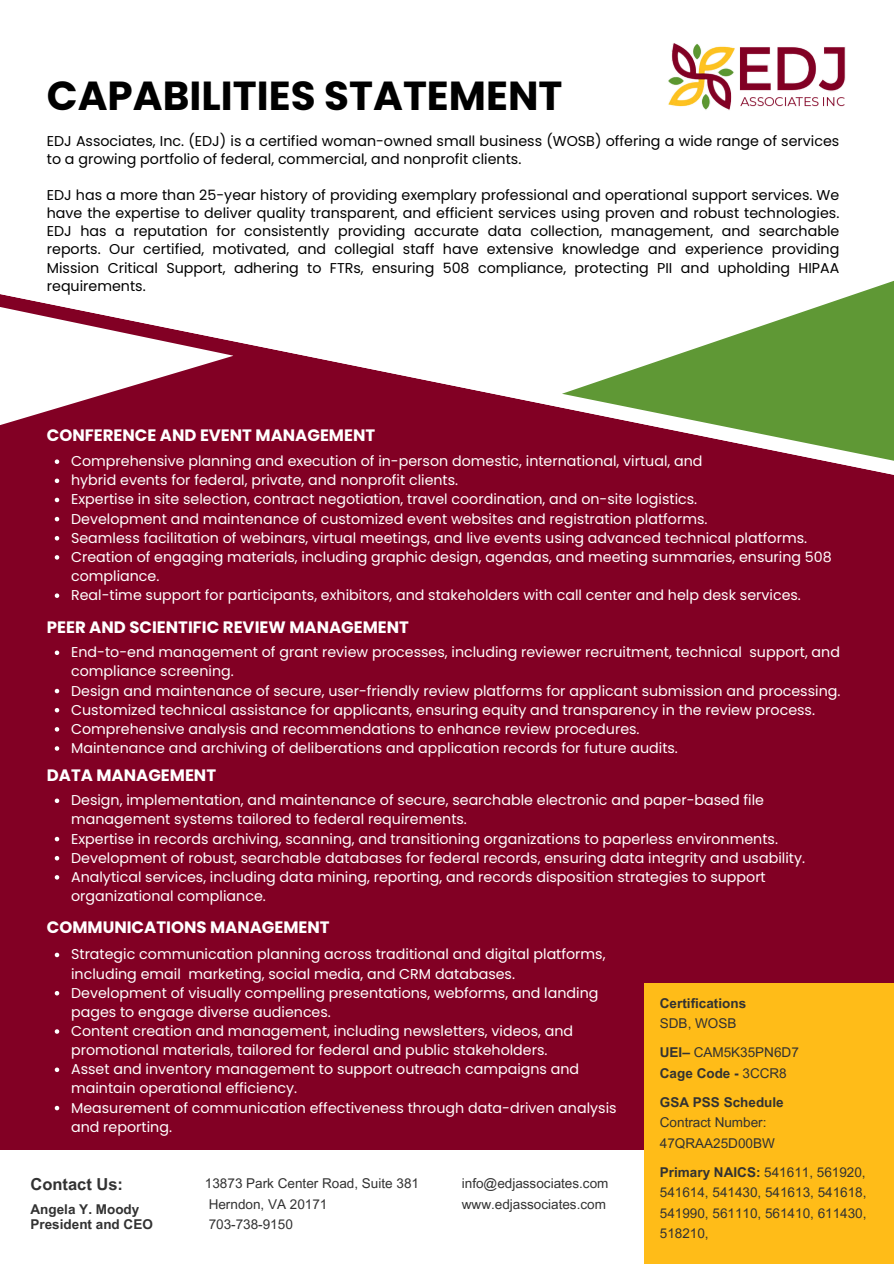
<style>
.page{position:relative;width:894px;height:1264px;background:#fff}
.page>*{position:absolute;margin:0;border:0;box-sizing:border-box;transform-origin:0 0}
.t1{font:700 40.5px "Poppins";color:#000}
.t2{font:700 16.5px "Poppins";color:#fff}
.t3{font:700 16.5px "Arial MT Pro";color:#323232}
.t4{font:14.25px/19.2px "Poppins";color:#fff}
.t5{font:14.25px/18px "Poppins";color:#000}
.t6{font:13.5px/20.2px "Arial MT Pro";color:#323232}
.t7{font:700 13.5px/15.8px "Arial MT Pro";color:#323232}
.s1{font-weight:700}
.s2{font-weight:400}
</style>
<div class="page">
<div style="left:0;top:341px;width:893px;height:809px;background:#820024"></div>
<div style="left:644px;top:983px;width:249px;height:280px;background:#ffbc18"></div>
<svg style="left:561px;top:281px;width:332px;height:201px"></svg>
<svg style="left:0;top:294px;width:233px;height:158px"></svg>
<svg style="left:55px;top:459px;width:4px;height:5px"></svg>
<svg style="left:55px;top:478px;width:4px;height:5px"></svg>
<svg style="left:55px;top:497px;width:4px;height:5px"></svg>
<svg style="left:55px;top:517px;width:4px;height:4px"></svg>
<svg style="left:55px;top:536px;width:4px;height:4px"></svg>
<svg style="left:55px;top:555px;width:4px;height:4px"></svg>
<svg style="left:55px;top:593px;width:4px;height:5px"></svg>
<svg style="left:55px;top:650px;width:4px;height:5px"></svg>
<svg style="left:55px;top:688px;width:4px;height:5px"></svg>
<svg style="left:55px;top:708px;width:4px;height:4px"></svg>
<svg style="left:55px;top:727px;width:4px;height:4px"></svg>
<svg style="left:55px;top:746px;width:4px;height:4px"></svg>
<svg style="left:55px;top:798px;width:4px;height:5px"></svg>
<svg style="left:55px;top:836px;width:4px;height:5px"></svg>
<svg style="left:55px;top:856px;width:4px;height:4px"></svg>
<svg style="left:55px;top:875px;width:4px;height:4px"></svg>
<img style="left:668px;top:43px;width:178px;height:67px">
<svg style="left:55px;top:952px;width:4px;height:5px"></svg>
<svg style="left:55px;top:990px;width:4px;height:5px"></svg>
<svg style="left:55px;top:1029px;width:4px;height:4px"></svg>
<svg style="left:55px;top:1067px;width:4px;height:5px"></svg>
<svg style="left:55px;top:1105px;width:4px;height:5px"></svg>
<h1 class="t1" style="left:47px;top:67px;width:517px">CAPABILITIES STATEMENT</h1>
<p class="t5" style="left:47px;top:132px;width:793px">EDJ Associates, Inc. (EDJ) is a certified woman-owned small business (WOSB) offering a wide range of services to a growing portfolio of federal, commercial, and nonprofit clients.</p>
<p class="t5" style="left:47px;top:186px;width:793px;text-align:justify">EDJ has a more than 25-year history of providing exemplary professional and operational support services. We have the expertise to deliver quality transparent, and efficient services using proven and robust technologies.<br>EDJ has a reputation for consistently providing accurate data collection, management, and searchable reports. Our certified, motivated, and collegial staff have extensive knowledge and experience providing Mission Critical Support, adhering to FTRs, ensuring 508 compliance, protecting PII and upholding HIPAA requirements.</p>
<p class="t2" style="left:47px;top:424px;width:330px">CONFERENCE AND EVENT MANAGEMENT</p>
<p class="t4" style="left:71px;top:451px;width:762px">Comprehensive planning and execution of in-person domestic, international, virtual, and<br>hybrid events for federal, private, and nonprofit clients.<br>Expertise in site selection, contract negotiation, travel coordination, and on-site logistics.<br>Development and maintenance of customized event websites and registration platforms.<br>Seamless facilitation of webinars, virtual meetings, and live events using advanced technical platforms.<br>Creation of engaging materials, including graphic design, agendas, and meeting summaries, ensuring 508 compliance.<br>Real-time support for participants, exhibitors, and stakeholders with call center and help desk services.</p>
<p class="t2" style="left:47px;top:615px;width:363px">PEER AND SCIENTIFIC REVIEW MANAGEMENT</p>
<p class="t4" style="left:71px;top:642px;width:770px">End-to-end management of grant review processes, including reviewer recruitment, technical support, and compliance screening.<br>Design and maintenance of secure, user-friendly review platforms for applicant submission and processing.<br>Customized technical assistance for applicants, ensuring equity and transparency in the review process.<br>Comprehensive analysis and recommendations to enhance review procedures.<br>Maintenance and archiving of deliberations and application records for future audits.</p>
<p class="t2" style="left:47px;top:763px;width:171px">DATA MANAGEMENT</p>
<p class="t4" style="left:71px;top:790px;width:735px">Design, implementation, and maintenance of secure, searchable electronic and paper-based file management systems tailored to federal requirements.<br>Expertise in records archiving, scanning, and transitioning organizations to paperless environments.<br>Development of robust, searchable databases for federal records, ensuring data integrity and usability.<br>Analytical services, including data mining, reporting, and records disposition strategies to support organizational compliance.</p>
<p class="t2" style="left:47px;top:916px;width:284px">COMMUNICATIONS MANAGEMENT</p>
<p class="t4" style="left:71px;top:944px;width:547px">Strategic communication planning across traditional and digital platforms, including email marketing, social media, and CRM databases.<br>Development of visually compelling presentations, webforms, and landing pages to engage diverse audiences.<br>Content creation and management, including newsletters, videos, and promotional materials, tailored for federal and public stakeholders.<br>Asset and inventory management to support outreach campaigns and maintain operational efficiency.<br>Measurement of communication effectiveness through data-driven analysis and reporting.</p>
<p class="t7" style="left:659px;top:996px;width:88px">Certifications</p>
<p class="t6" style="left:659px;top:1010px;width:140px;line-height:29.4px">SDB, WOSB<br><span class="s1">UEI–</span> CAM5K35PN6D7</p>
<p class="t7" style="left:659px;top:1066px;width:128px">Cage Code - <span class="s2">3CCR8</span></p>
<p class="t7" style="left:659px;top:1096px;width:125px">GSA PSS Schedule</p>
<p class="t6" style="left:659px;top:1114px;width:116px">Contract Number:<br>47QRAA25D00BW</p>
<p class="t6" style="left:659px;top:1163px;width:208px;text-align:justify"><span class="s1">Primary NAICS:</span> 541611, 561920, 541614, 541430, 541613, 541618, 541990, 561110, 561410, 611430, 518210,</p>
<p class="t3" style="left:30px;top:1178px;width:94px">Contact Us:</p>
<p class="t7" style="left:30px;top:1202px;width:124px">Angela Y. Moody<br>President and CEO</p>
<p class="t6" style="left:205px;top:1175px;width:215px">13873 Park Center Road, Suite 381<br>Herndon, VA 20171<br>703-738-9150</p>
<p class="t6" style="left:461px;top:1175px;width:148px">info@edjassociates.com www.edjassociates.com</p>
</div>
